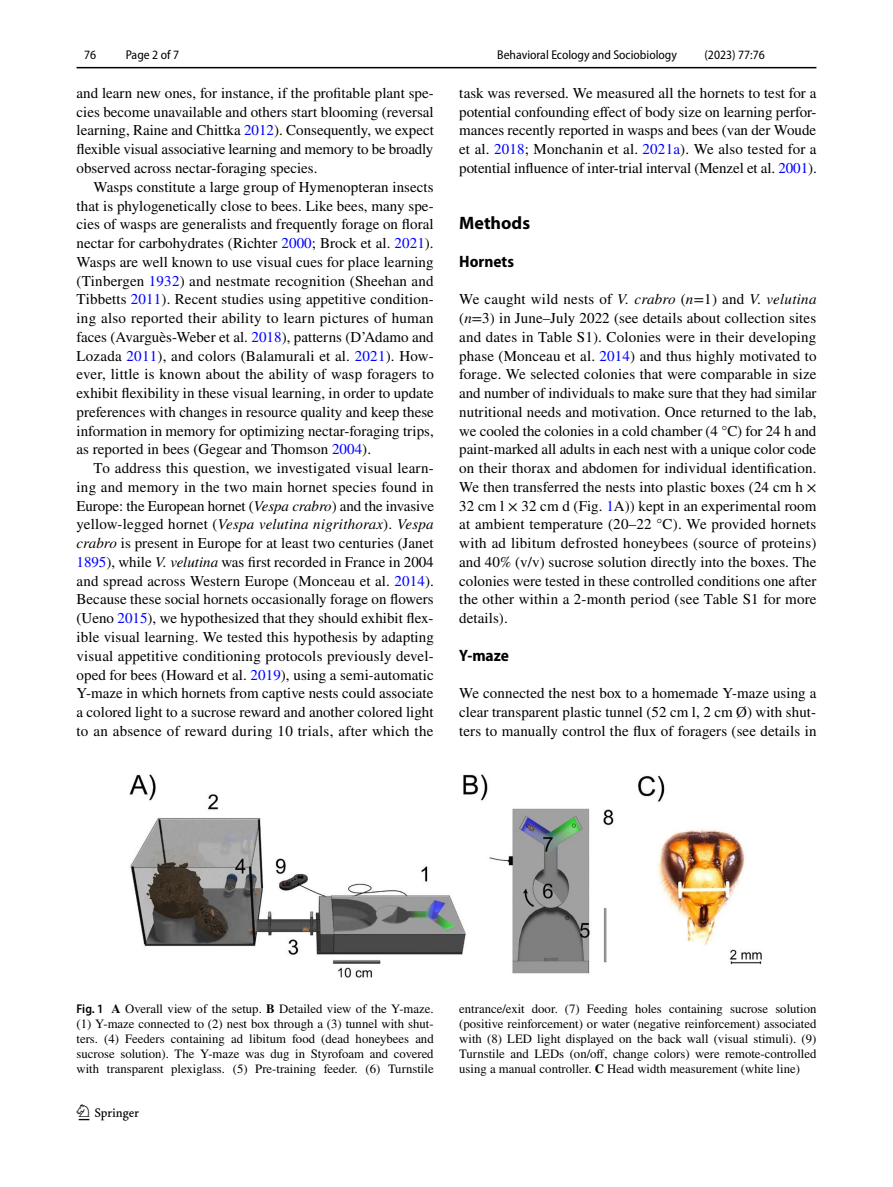
<style>
.page{position:relative;width:893px;height:1187px;background:#fff}
.page>*{position:absolute;margin:0;border:0;box-sizing:border-box;transform-origin:0 0}
.t1{font:22.5px "Springnew Regular 2";color:#000}
.t2{font:700 18px "Myriad Pro";color:#000}
.t3{font:700 semi-condensed 16.5px "Myriad Pro";color:#000}
.t4{font:15px/18.8px "STIX";letter-spacing:.005em;color:#000;text-align:justify}
.t5{font:12.75px/15px "STIX";color:#000;text-align:justify}
.t6{font:semi-condensed 12.75px "Myriad Pro";color:#000}
.s1{color:#00f}
.s2{font-style:italic}
.s3{font-family:"Myriad Pro";font-weight:600;font-stretch:semi-condensed}
.s4{font-weight:700}
</style>
<div class="page">
<hr style="left:77px;top:67px;width:739px;height:1px;background:#000">
<img style="left:129px;top:774px;width:633px;height:203px">
<p class="t6" style="left:84px;top:48px;width:14px">76</p>
<p class="t6" style="left:126px;top:48px;width:55px">Page 2 of 7</p>
<p class="t4" style="left:77px;top:84px;width:359px">and learn new ones, for instance, if the profitable plant spe&shy;cies become unavailable and others start blooming (reversal learning, Raine and Chittka <span class="s1">2012</span>). Consequently, we expect flexible visual associative learning and memory to be broadly observed across nectar-foraging species.</p>
<p class="t4" style="left:77px;top:178px;width:359px;text-indent:17px">Wasps constitute a large group of Hymenopteran insects that is phylogenetically close to bees. Like bees, many spe&shy;cies of wasps are generalists and frequently forage on floral nectar for carbohydrates (Richter <span class="s1">2000</span>; Brock et al. <span class="s1">2021</span>).<br>Wasps are well known to use visual cues for place learning (Tinbergen <span class="s1">1932</span>) and nestmate recognition (Sheehan and Tibbetts <span class="s1">2011</span>). Recent studies using appetitive condition&shy;ing also reported their ability to learn pictures of human faces (Avarguès-Weber et al. <span class="s1">2018</span>), patterns (D’Adamo and Lozada <span class="s1">2011</span>), and colors (Balamurali et al. <span class="s1">2021</span>). How&shy;ever, little is known about the ability of wasp foragers to exhibit flexibility in these visual learning, in order to update preferences with changes in resource quality and keep these information in memory for optimizing nectar-foraging trips, as reported in bees (Gegear and Thomson <span class="s1">2004</span>).</p>
<p class="t4" style="left:77px;top:459px;width:359px;text-indent:17px">To address this question, we investigated visual learn&shy;ing and memory in the two main hornet species found in Europe: the European hornet (<span class="s2">Vespa crabro</span>) and the invasive yellow-legged hornet (<span class="s2">Vespa velutina nigrithorax</span>). <span class="s2">Vespa crabro</span> is present in Europe for at least two centuries (Janet <span class="s1">1895</span>), while <span class="s2">V. velutina</span> was first recorded in France in 2004 and spread across Western Europe (Monceau et al. <span class="s1">2014</span>).<br>Because these social hornets occasionally forage on flowers (Ueno <span class="s1">2015</span>), we hypothesized that they should exhibit flex&shy;ible visual learning. We tested this hypothesis by adapting visual appetitive conditioning protocols previously devel&shy;oped for bees (Howard et al. <span class="s1">2019</span>), using a semi-automatic Y-maze in which hornets from captive nests could associate a colored light to a sucrose reward and another colored light to an absence of reward during 10 trials, after which the</p>
<p class="t6" style="left:497px;top:48px;width:181px">Behavioral Ecology and Sociobiology</p>
<p class="t6" style="left:704px;top:48px;width:62px">(2023) 77:76</p>
<p class="t4" style="left:459px;top:84px;width:359px">task was reversed. We measured all the hornets to test for a potential confounding effect of body size on learning perfor&shy;mances recently reported in wasps and bees (van der Woude et al. <span class="s1">2018</span>; Monchanin et al. <span class="s1">2021a</span>). We also tested for a potential influence of inter-trial interval (Menzel et al. <span class="s1">2001</span>).</p>
<p class="t2" style="left:459px;top:211px;width:72px">Methods</p>
<p class="t3" style="left:459px;top:252px;width:56px">Hornets</p>
<p class="t4" style="left:459px;top:291px;width:359px">We caught wild nests of <span class="s2">V. crabro</span> (<span class="s2">n</span>=1) and <span class="s2">V. velutina </span>(<span class="s2">n</span>=3) in June–July 2022 (see details about collection sites and dates in Table S1). Colonies were in their developing phase (Monceau et al. <span class="s1">2014</span>) and thus highly motivated to forage. We selected colonies that were comparable in size and number of individuals to make sure that they had similar nutritional needs and motivation. Once returned to the lab, we cooled the colonies in a cold chamber (4 °C) for 24 h and paint-marked all adults in each nest with a unique color code on their thorax and abdomen for individual identification.<br>We then transferred the nests into plastic boxes (24 cm h × 32 cm l × 32 cm d (Fig. <span class="s1">1</span>A)) kept in an experimental room at ambient temperature (20–22 °C). We provided hornets with ad libitum defrosted honeybees (source of proteins) and 40% (v/v) sucrose solution directly into the boxes. The colonies were tested in these controlled conditions one after the other within a 2-month period (see Table S1 for more details).</p>
<p class="t3" style="left:459px;top:646px;width:51px">Y‑maze</p>
<p class="t4" style="left:459px;top:684px;width:359px">We connected the nest box to a homemade Y-maze using a clear transparent plastic tunnel (52 cm l, 2 cm Ø) with shut&shy;ters to manually control the flux of foragers (see details in</p>
<p class="t5" style="left:77px;top:1001px;width:359px"><span class="s3">Fig. 1</span> <span class="s4">A</span> Overall view of the setup. <span class="s4">B</span> Detailed view of the Y-maze. (1) Y-maze connected to (2) nest box through a (3) tunnel with shut&shy;ters. (4) Feeders containing ad libitum food (dead honeybees and sucrose solution). The Y-maze was dug in Styrofoam and covered with transparent plexiglass. (5) Pre-training feeder. (6) Turnstile</p>
<p class="t5" style="left:459px;top:1001px;width:359px">entrance/exit door. (7) Feeding holes containing sucrose solution (positive reinforcement) or water (negative reinforcement) associated with (8) LED light displayed on the back wall (visual stimuli). (9)<br>Turnstile and LEDs (on/off, change colors) were remote-controlled using a manual controller. <span class="s4">C</span> Head width measurement (white line)</p>
<h1 class="t1" style="left:79px;top:1104px;width:62px">1 3</h1>
</div>
